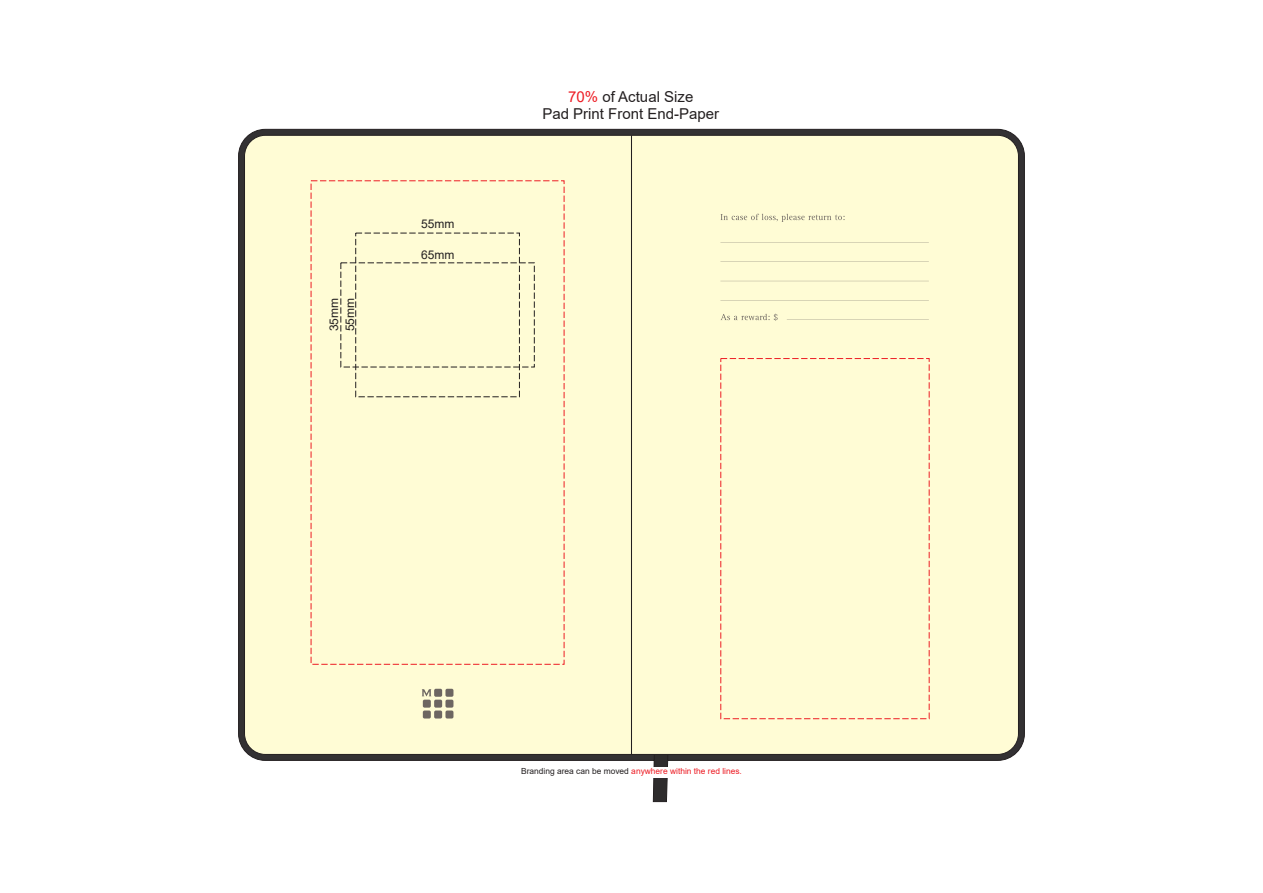
<style>
.page{position:relative;width:1263px;height:893px;background:#fff}
.page>*{position:absolute;margin:0;border:0;box-sizing:border-box;transform-origin:0 0}
.t1{font:15px/16.8px "Arial";color:#231f20;text-align:center}
.t2{font:12px "Arial";color:#231f20}
.t3{font:8.4px "Arial";color:#ed1c24}
.s1{color:#ed1c24}
.s2{color:#231f20}
</style>
<div class="page">
<svg style="left:238px;top:128px;width:787px;height:674px;background:#f7f3d0"></svg>
<div style="left:355px;top:233px;width:165px;height:164px;border:1px dashed #231f20"></div>
<div style="left:519px;top:767px;width:224px;height:10px;background:#fff"></div>
<h2 class="t2" style="left:326px;top:331px;width:35px;rotate:-90deg">35mm</h2>
<h2 class="t2" style="left:342px;top:331px;width:35px;rotate:-90deg">55mm</h2>
<h2 class="t2" style="left:421px;top:215px;width:35px">55mm</h2>
<h2 class="t2" style="left:421px;top:246px;width:35px">65mm</h2>
<h1 class="t1" style="left:542px;top:89px;width:178px"><span class="s1">70%</span> of Actual Size<br>Pad Print Front End-Paper</h1>
<p class="t3" style="left:521px;top:765px;width:222px"><span class="s2">Branding area can be moved</span> anywhere within the red lines.</p>
</div>
